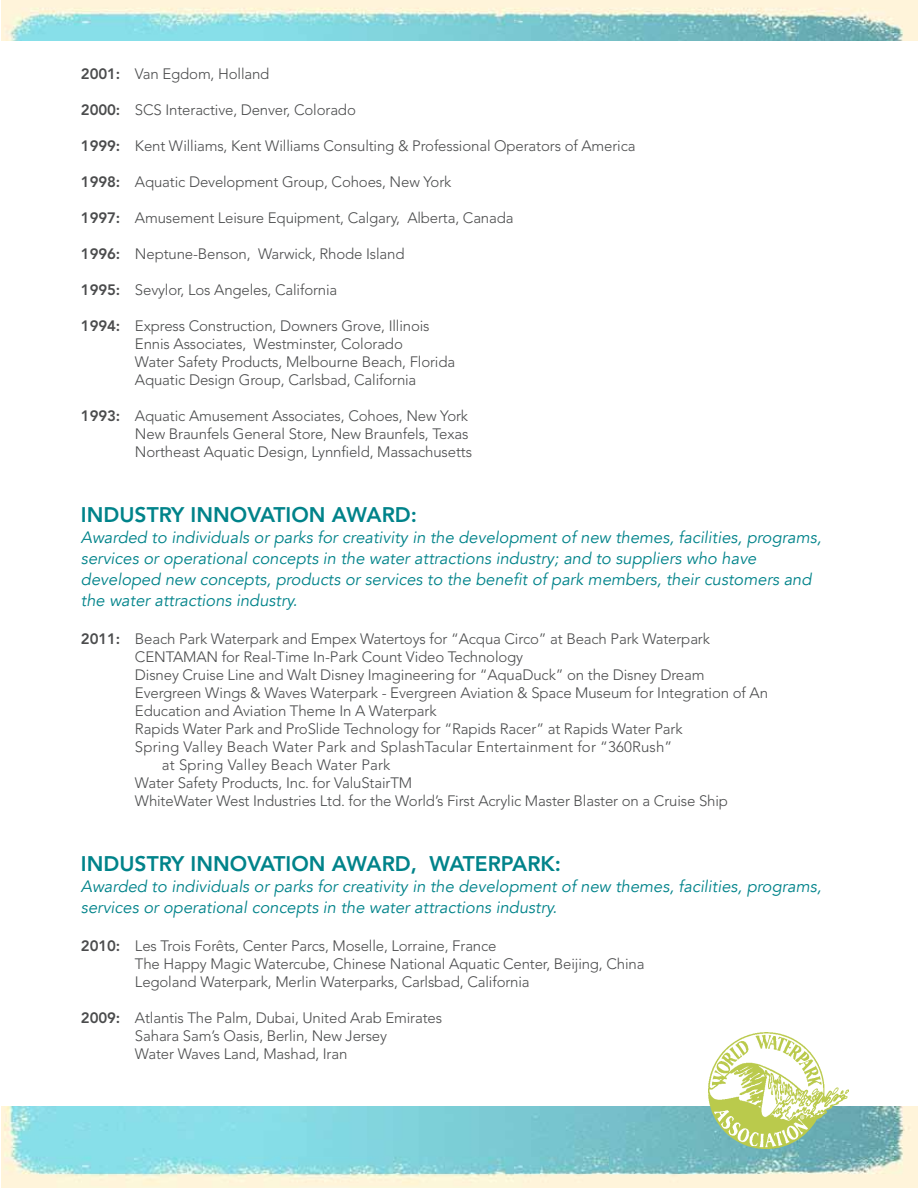
<style>
.page{position:relative;width:918px;height:1188px;background:#fff}
.page>*{position:absolute;margin:0;border:0;box-sizing:border-box;transform-origin:0 0}
.t1{font:800 21px "Avenir LT Std";color:#00838a}
.t2{font:italic 16.5px/21px "Avenir";color:#00838a}
.t3{font:300 15px/18px "Avenir LT Std";letter-spacing:-.01em;color:#4b4c4d}
.t4{font:300 15px "Avenir LT Std";letter-spacing:.01em;color:#4b4c4d}
.s1{font-weight:800}
</style>
<div class="page">
<img style="left:1px;top:1107px;width:917px;height:81px">
<img style="left:1px;top:0;width:917px;height:41px">
<img style="left:709px;top:1032px;width:140px;height:116px">
<p class="t3" style="left:81px;top:65px;width:190px"><span class="s1">2001:</span> Van Egdom, Holland</p>
<p class="t3" style="left:81px;top:101px;width:276px"><span class="s1">2000:</span> SCS Interactive, Denver, Colorado</p>
<p class="t3" style="left:81px;top:137px;width:556px"><span class="s1">1999:</span> Kent Williams, Kent Williams Consulting &amp; Professional Operators of America</p>
<p class="t3" style="left:81px;top:173px;width:372px"><span class="s1">1998:</span> Aquatic Development Group, Cohoes, New York</p>
<p class="t3" style="left:81px;top:209px;width:434px"><span class="s1">1997:</span> Amusement Leisure Equipment, Calgary, Alberta, Canada</p>
<p class="t3" style="left:81px;top:245px;width:325px"><span class="s1">1996:</span> Neptune-Benson, Warwick, Rhode Island</p>
<p class="t3" style="left:81px;top:281px;width:258px"><span class="s1">1995:</span> Sevylor, Los Angeles, California</p>
<p class="t3" style="left:135px;top:317px;width:322px;text-indent:-54px"><span class="s1">1994:</span> Express Construction, Downers Grove, Illinois Ennis Associates, Westminster, Colorado<br>Water Safety Products, Melbourne Beach, Florida Aquatic Design Group, Carlsbad, California</p>
<p class="t3" style="left:135px;top:407px;width:339px;text-indent:-54px"><span class="s1">1993:</span> Aquatic Amusement Associates, Cohoes, New York<br>New Braunfels General Store, New Braunfels, Texas<br>Northeast Aquatic Design, Lynnfield, Massachusetts</p>
<h1 class="t1" style="left:81px;top:502px;width:338px">INDUSTRY INNOVATION AWARD:</h1>
<p class="t2" style="left:81px;top:527px;width:742px">Awarded to individuals or parks for creativity in the development of new themes, facilities, programs, services or operational concepts in the water attractions industry; and to suppliers who have developed new concepts, products or services to the benefit of park members, their customers and the water attractions industry.</p>
<p class="t3" style="left:81px;top:630px;width:631px"><span class="s1">2011:</span> Beach Park Waterpark and Empex Watertoys for “Acqua Circo” at Beach Park Waterpark</p>
<p class="t3" style="left:135px;top:648px;width:390px">CENTAMAN for Real-Time In-Park Count Video Technology</p>
<p class="t3" style="left:135px;top:666px;width:571px">Disney Cruise Line and Walt Disney Imagineering for “AquaDuck” on the Disney Dream</p>
<p class="t3" style="left:135px;top:684px;width:635px">Evergreen Wings &amp; Waves Waterpark - Evergreen Aviation &amp; Space Museum for Integration of An</p>
<p class="t3" style="left:135px;top:702px;width:303px">Education and Aviation Theme In A Waterpark</p>
<p class="t3" style="left:135px;top:720px;width:549px">Rapids Water Park and ProSlide Technology for “Rapids Racer” at Rapids Water Park</p>
<p class="t4" style="left:135px;top:738px;width:539px">Spring Valley Beach Water Park and SplashTacular Entertainment for “360Rush”</p>
<p class="t4" style="left:162px;top:756px;width:230px">at Spring Valley Beach Water Park</p>
<p class="t3" style="left:135px;top:774px;width:279px">Water Safety Products, Inc. for ValuStairTM</p>
<p class="t3" style="left:135px;top:792px;width:595px">WhiteWater West Industries Ltd. for the World’s First Acrylic Master Blaster on a Cruise Ship</p>
<h1 class="t1" style="left:81px;top:851px;width:365px">INDUSTRY INNOVATION AWARD, WAT</h1>
<h1 class="t1" style="left:475px;top:851px;width:88px">ERPARK:</h1>
<p class="t2" style="left:81px;top:876px;width:742px">Awarded to individuals or parks for creativity in the development of new themes, facilities, programs, services or operational concepts in the water attractions industry.</p>
<p class="t3" style="left:135px;top:937px;width:511px;text-indent:-54px"><span class="s1">2010:</span> Les Trois Forêts, Center Parcs, Moselle, Lorraine, France<br>The Happy Magic Watercube, Chinese National Aquatic Center, Beijing, China<br>Legoland Waterpark, Merlin Waterparks, Carlsbad, California</p>
<p class="t3" style="left:135px;top:1009px;width:309px;text-indent:-54px"><span class="s1">2009:</span> Atlantis The Palm, Dubai, United Arab Emirates<br>Sahara Sam’s Oasis, Berlin, New Jersey<br>Water Waves Land, Mashad, Iran</p>
</div>
